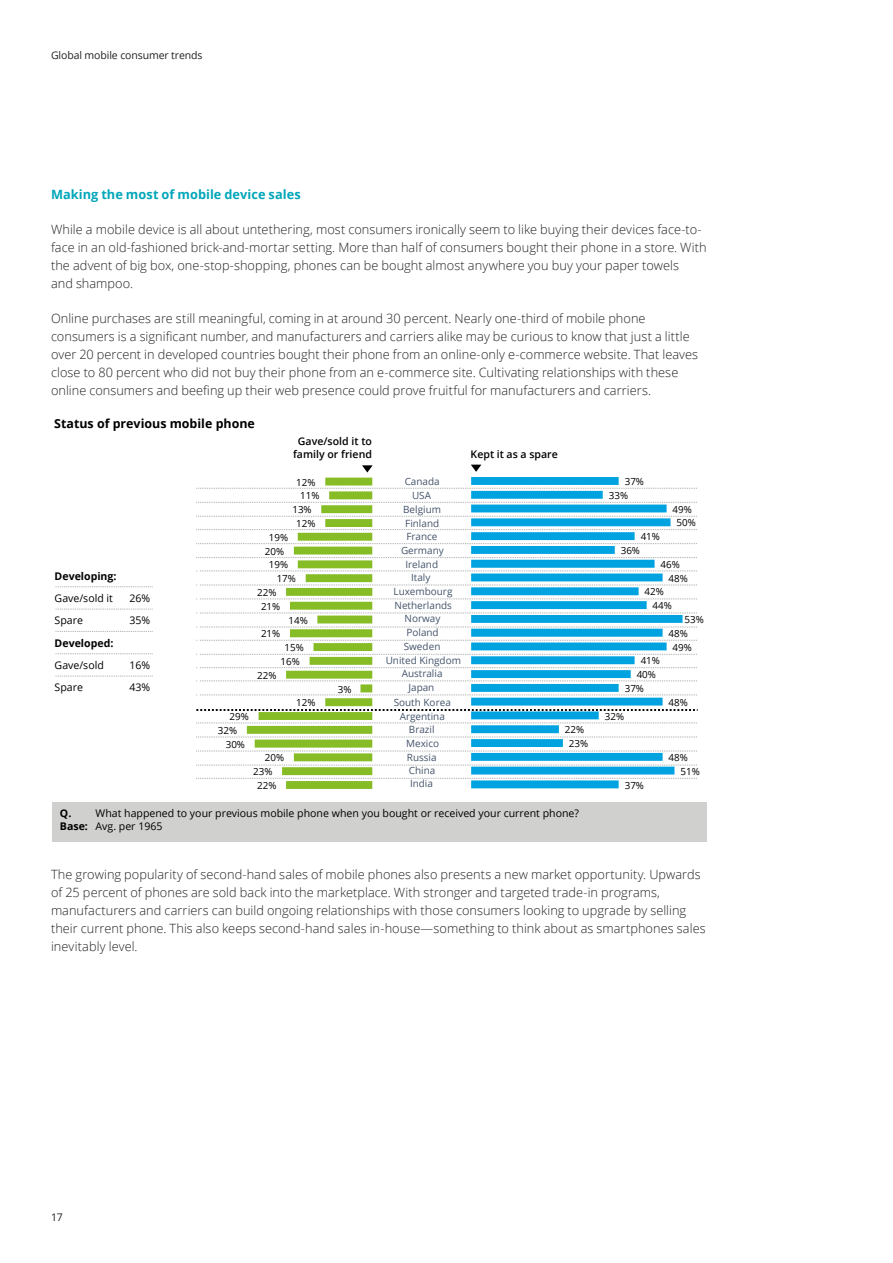
<style>
.page{position:relative;width:893px;height:1263px;background:#fff}
.page>*{position:absolute;margin:0;border:0;box-sizing:border-box;transform-origin:0 0}
.Body_copy__8_5_12pt{font:300 12.75px/18px "Open Sans";letter-spacing:.005em;color:#231f20}
.Subhead_A__8_5_12pt{font:700 12.75px "Open Sans";letter-spacing:.005em;color:#00a6b9}
.t1{font:700 12.45px "Open Sans";color:#000}
.t2{font:10.5px/12.8px "Open Sans";color:#000}
.t3{font:600 10.5px/12.8px "Open Sans";color:#000;text-align:center}
.t4{font:700 10.5px/22.4px "Open Sans";color:#000}
.t5{font:10.5px "Open Sans";letter-spacing:-.01em;color:#231f20}
.t6{font:9.9px/13.6px "Open Sans";color:#44546a;text-align:center}
.t7{font:9.75px/13.8px "Open Sans";color:#000}
.s1{font-weight:400}
.s2{font-weight:700}
</style>
<div class="page">
<svg style="left:196px;top:478px;width:502px;height:311px"></svg>
<div style="left:53px;top:802px;width:654px;height:39px;background:#d0d0ce"></div>
<svg style="left:362px;top:465px;width:11px;height:7px"></svg>
<svg style="left:471px;top:465px;width:10px;height:7px"></svg>
<svg style="left:55px;top:586px;width:98px;height:1px"></svg>
<svg style="left:55px;top:609px;width:98px;height:1px"></svg>
<svg style="left:55px;top:631px;width:98px;height:1px"></svg>
<svg style="left:55px;top:653px;width:98px;height:1px"></svg>
<svg style="left:55px;top:676px;width:98px;height:1px"></svg>
<hr style="left:198px;top:564px;width:1px;height:135px;background:#fff">
<p class="t5" style="left:51px;top:48px;width:153px">Global mobile consumer trends</p>
<p class="Subhead_A__8_5_12pt" style="left:51px;top:185px;width:251px">Making the most of mobile device sales</p>
<p class="Body_copy__8_5_12pt" style="left:51px;top:220px;width:657px">While a mobile device is all about untethering, most consumers ironically seem to like buying their devices face-to&shy;face in an old-fashioned brick-and-mortar setting. More than half of consumers bought their phone in a store. With the advent of big box, one-stop-shopping, phones can be bought almost anywhere you buy your paper towels<br>and shampoo.</p>
<p class="Body_copy__8_5_12pt" style="left:51px;top:309px;width:648px">Online purchases are still meaningful, coming in at around 30 percent. Nearly one-third of mobile phone consumers is a significant number, and manufacturers and carriers alike may be curious to know that just a little over 20 percent in developed countries bought their phone from an online-only e-commerce website. That leaves close to 80 percent who did not buy their phone from an e-commerce site. Cultivating relationships with these online consumers and beefing up their web presence could prove fruitful for manufacturers and carriers.</p>
<p class="t1" style="left:54px;top:414px;width:202px">Status of previous mobile phone</p>
<p class="t3" style="left:293px;top:435px;width:80px">Gave/sold it to family or friend</p>
<p class="t7" style="left:296px;top:475px;width:21px">12%</p>
<p class="t7" style="left:300px;top:489px;width:21px">11%</p>
<p class="t7" style="left:292px;top:502px;width:21px">13%</p>
<p class="t7" style="left:296px;top:516px;width:21px">12%</p>
<p class="t4" style="left:55px;top:564px;width:63px">Developing:<br><span class="s1">Gave/sold it</span></p>
<p class="t2" style="left:129px;top:591px;width:22px">26%</p>
<p class="t2" style="left:55px;top:614px;width:30px">Spare</p>
<p class="t2" style="left:129px;top:614px;width:22px">35%</p>
<p class="t4" style="left:55px;top:631px;width:60px">Developed:<br><span class="s1">Gave/sold</span></p>
<p class="t2" style="left:129px;top:658px;width:22px">16%</p>
<p class="t2" style="left:55px;top:681px;width:30px">Spare</p>
<p class="t2" style="left:129px;top:681px;width:22px">43%</p>
<p class="t7" style="left:269px;top:530px;width:21px">19%</p>
<p class="t7" style="left:265px;top:544px;width:21px">20%</p>
<p class="t7" style="left:269px;top:558px;width:21px">19%</p>
<p class="t7" style="left:277px;top:571px;width:21px">17%</p>
<p class="t7" style="left:257px;top:585px;width:21px">22%</p>
<p class="t7" style="left:261px;top:599px;width:21px">21%</p>
<p class="t7" style="left:288px;top:613px;width:21px">14%</p>
<p class="t7" style="left:261px;top:627px;width:21px">21%</p>
<p class="t7" style="left:285px;top:640px;width:21px">15%</p>
<p class="t7" style="left:281px;top:654px;width:21px">16%</p>
<p class="t7" style="left:257px;top:668px;width:21px">22%</p>
<p class="t7" style="left:230px;top:709px;width:21px">29%</p>
<p class="t7" style="left:218px;top:723px;width:21px">32%</p>
<p class="t7" style="left:226px;top:737px;width:21px">30%</p>
<p class="t7" style="left:265px;top:751px;width:21px">20%</p>
<p class="t7" style="left:253px;top:764px;width:21px">23%</p>
<p class="t7" style="left:257px;top:778px;width:21px">22%</p>
<p class="t7" style="left:296px;top:696px;width:21px">12%</p>
<p class="t7" style="left:338px;top:682px;width:15px">3%</p>
<p class="t6" style="left:386px;top:475px;width:77px">Canada<br>USA<br>Belgium<br>Finland<br>France<br>Germany<br>Ireland<br>Italy<br>Luxembourg<br>Netherlands<br>Norway<br>Poland<br>Sweden<br>United Kingdom<br>Australia<br>Japan</p>
<p class="t6" style="left:394px;top:695px;width:59px">South Korea<br>Argentina<br>Brazil<br>Mexico<br>Russia<br>China</p>
<p class="t6" style="left:410px;top:776px;width:24px">India</p>
<p class="t3" style="left:471px;top:448px;width:89px">Kept it as a spare</p>
<p class="t7" style="left:565px;top:723px;width:25px;text-align:center">22%<br>23%</p>
<p class="t2" style="left:60px;top:807px;width:521px"><span class="s2">Q.</span> What happened to your previous mobile phone when you bought or received your current phone?<br><span class="s2">Base:</span> Avg. per 1965</p>
<p class="t7" style="left:609px;top:474px;width:37px;text-indent:16px">37%<br>33%</p>
<p class="t7" style="left:641px;top:529px;width:21px">41%</p>
<p class="t7" style="left:621px;top:543px;width:21px">36%</p>
<p class="t7" style="left:673px;top:502px;width:25px;text-align:center">49%<br>50%</p>
<p class="t7" style="left:661px;top:557px;width:21px">46%</p>
<p class="t7" style="left:669px;top:571px;width:21px">48%</p>
<p class="t7" style="left:645px;top:585px;width:21px">42%</p>
<p class="t7" style="left:653px;top:598px;width:21px">44%</p>
<p class="t7" style="left:684px;top:612px;width:21px">53%</p>
<p class="t7" style="left:669px;top:626px;width:21px">48%</p>
<p class="t7" style="left:673px;top:640px;width:21px">49%</p>
<p class="t7" style="left:641px;top:654px;width:21px">41%</p>
<p class="t7" style="left:637px;top:667px;width:21px">40%</p>
<p class="t7" style="left:625px;top:681px;width:21px">37%</p>
<p class="t7" style="left:669px;top:695px;width:21px">48%</p>
<p class="t7" style="left:605px;top:709px;width:21px">32%</p>
<p class="t7" style="left:625px;top:778px;width:21px">37%</p>
<p class="t7" style="left:680px;top:750px;width:21px;text-indent:-12px">48%<br>51%</p>
<p class="Body_copy__8_5_12pt" style="left:51px;top:865px;width:656px">The growing popularity of second-hand sales of mobile phones also presents a new market opportunity. Upwards of 25 percent of phones are sold back into the marketplace. With stronger and targeted trade-in programs, manufacturers and carriers can build ongoing relationships with those consumers looking to upgrade by selling their current phone. This also keeps second-hand sales in-house—something to think about as smartphones sales inevitably level.</p>
<p class="t5" style="left:51px;top:1210px;width:13px">17</p>
</div>
